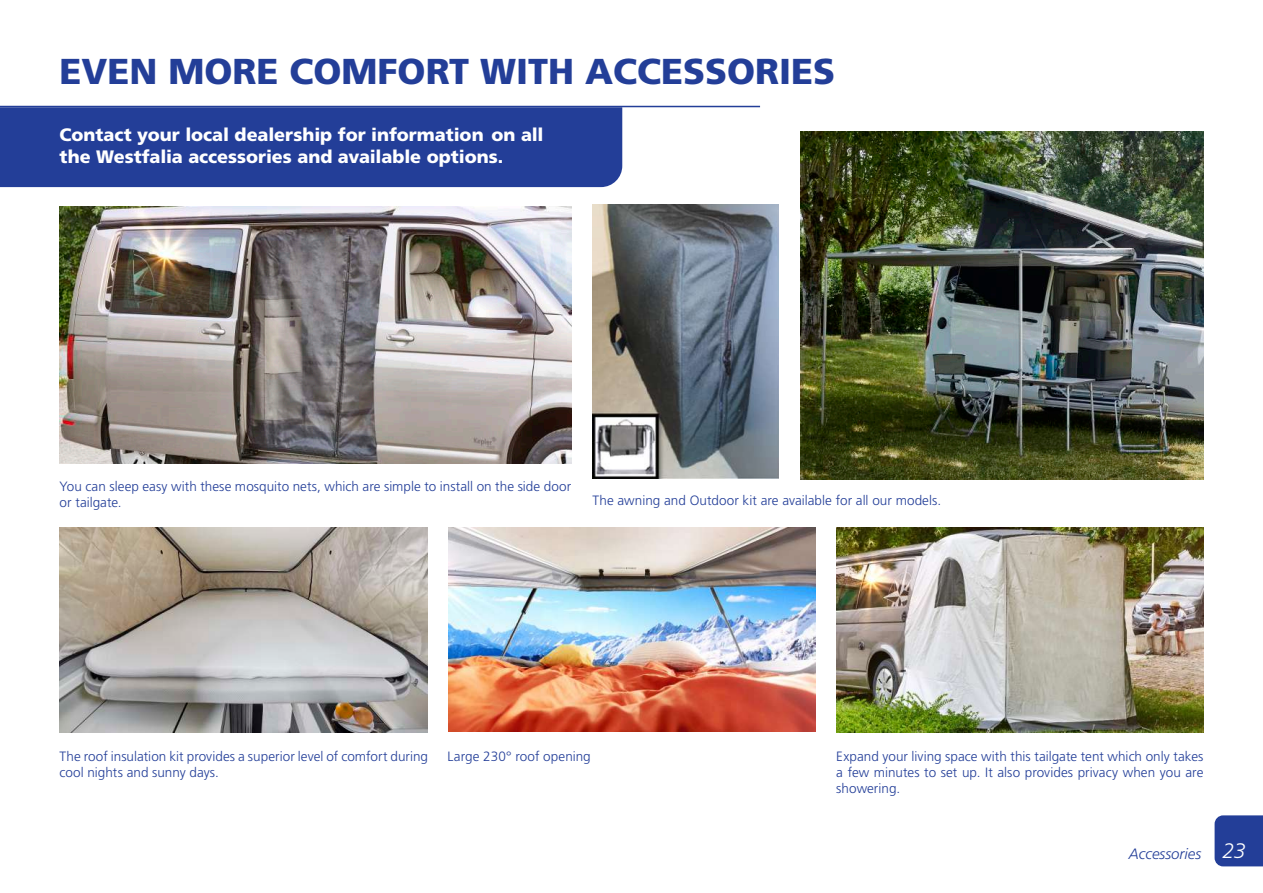
<style>
.page{position:relative;width:1263px;height:893px;background:#fff}
.page>*{position:absolute;margin:0;border:0;box-sizing:border-box;transform-origin:0 0}
.t1{font:900 36px "Frutiger";color:#233e98}
.t2{font:900 18px/21.6px "Frutiger";color:#fff}
.t3{font:italic 300 15px "Frutiger";color:#233e98}
.t4{font:300 13.5px/16.2px "Frutiger";color:#233e98}
.s1{font-size:21px;color:#fff}
</style>
<div class="page">
<div style="left:1214px;top:815px;width:49px;height:51px;background:#233e98"></div>
<img style="left:592px;top:204px;width:187px;height:275px">
<img style="left:800px;top:132px;width:403px;height:347px">
<img style="left:60px;top:528px;width:368px;height:204px">
<hr style="left:0;top:106px;width:760px;height:1px;background:#233e98">
<div style="left:0;top:107px;width:622px;height:80px;background:#233e98"></div>
<img style="left:60px;top:206px;width:512px;height:258px">
<img style="left:449px;top:527px;width:367px;height:204px">
<img style="left:836px;top:527px;width:367px;height:205px">
<h1 class="t1" style="left:60px;top:50px;width:777px">EVEN MORE COMFORT WITH ACCESSORIES</h1>
<h2 class="t2" style="left:60px;top:124px;width:486px">Contact your local dealership for information on all the Westfalia accessories and available options.</h2>
<p class="t4" style="left:60px;top:478px;width:513px">You can sleep easy with these mosquito nets, which are simple to install on the side door or tailgate.</p>
<p class="t4" style="left:592px;top:492px;width:350px">The awning and Outdoor kit are available for all our models.</p>
<p class="t4" style="left:60px;top:748px;width:370px">The roof insulation kit provides a superior level of comfort during cool nights and sunny days.</p>
<p class="t4" style="left:448px;top:748px;width:145px">Large 230° roof opening</p>
<p class="t4" style="left:836px;top:748px;width:369px;text-align:justify">Expand your living space with this tailgate tent which only takes a few minutes to set up. It also provides privacy when you are showering.</p>
<p class="t3" style="left:1129px;top:845px;width:119px">Accessories <span class="s1">23</span></p>
</div>
